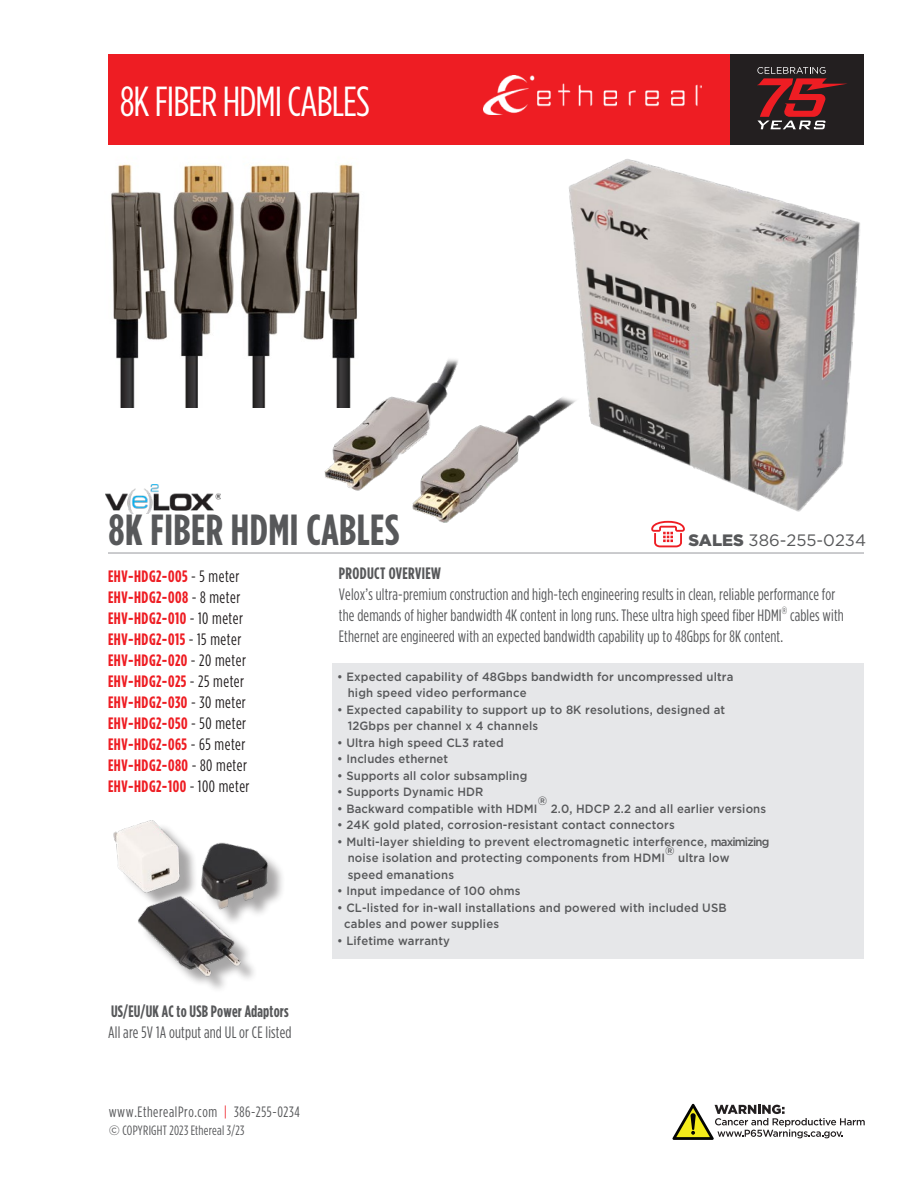
<style>
.page{position:relative;width:918px;height:1188px;background:#fff}
.page>*{position:absolute;margin:0;border:0;box-sizing:border-box;transform-origin:0 0}
.t1{font:700 43.5px "Gotham Condensed";letter-spacing:.01em;color:#57585a}
.t2{font:42px "Gotham Condensed";letter-spacing:-.02em;color:#fff}
.BULLET_COPY{font:16.5px/21px "Gotham Condensed";letter-spacing:.01em;color:#57585a}
.t3{font:700 16.5px "Gotham Condensed";letter-spacing:.03em;color:#ee1d23}
.BULLET_COPY-2{font:700 16.5px "Gotham Condensed";letter-spacing:.01em;color:#57585a}
.t4{font:16.5px "Gotham";color:#57585a}
.t5{font:15px "Gotham Condensed";letter-spacing:.04em;color:#57585a}
.t6{font:13.5px "Gotham Condensed";letter-spacing:.015em;color:#57585a}
.t7{font:500 12px "Gotham";letter-spacing:.01em;color:#57585a;scale:.95 1}
.BULLET_COPY-3{font:10.5px "Gotham Condensed";color:#57585a}
.s1{font-weight:900}
.s2{font-weight:400;color:#231f20}
.s3{color:#ee1d23}
.s4{font-family:"Gotham"}
</style>
<div class="page">
<div style="left:108px;top:54px;width:756px;height:91px;background:#ee1d23"></div>
<div style="left:730px;top:54px;width:134px;height:91px;background:#231f20"></div>
<svg style="left:757px;top:68px;width:90px;height:28px"></svg>
<hr style="left:108px;top:552px;width:756px;height:2px;background:#babbbe">
<svg style="left:672px;top:1104px;width:193px;height:36px"></svg>
<div style="left:332px;top:663px;width:532px;height:295px;background:#e6e7e9"></div>
<img style="left:111px;top:164px;width:249px;height:244px">
<img style="left:313px;top:332px;width:157px;height:191px">
<img style="left:470px;top:96px;width:394px;height:458px">
<div style="left:119px;top:824px;width:79px;height:85px;background:#231f20;opacity:.4"></div>
<img style="left:113px;top:820px;width:72px;height:79px">
<div style="left:204px;top:846px;width:82px;height:81px;background:#231f20;opacity:.4"></div>
<img style="left:196px;top:834px;width:77px;height:79px">
<div style="left:141px;top:899px;width:117px;height:95px;background:#231f20;opacity:.4"></div>
<img style="left:132px;top:890px;width:115px;height:90px">
<img style="left:483px;top:75px;width:219px;height:39px">
<img style="left:105px;top:485px;width:116px;height:28px">
<p class="t2" style="left:120px;top:78px;width:251px">8K FIBER HDMI CABLES</p>
<p class="t1" style="left:109px;top:506px;width:292px">8K FIBER HDMI CABLES</p>
<p class="t4" style="left:688px;top:531px;width:179px"><span class="s1">SALES</span> 386-255-0234</p>
<p class="t3" style="left:108px;top:567px;width:133px">EHV-HDG2-005 <span class="s2">- 5 meter</span></p>
<p class="t3" style="left:108px;top:588px;width:134px">EHV-HDG2-008 <span class="s2">- 8 meter</span></p>
<p class="t3" style="left:108px;top:609px;width:137px">EHV-HDG2-010 <span class="s2">- 10 meter</span></p>
<p class="t3" style="left:108px;top:630px;width:135px">EHV-HDG2-015 <span class="s2">- 15 meter</span></p>
<p class="t3" style="left:108px;top:651px;width:139px">EHV-HDG2-020 <span class="s2">- 20 meter</span></p>
<p class="t3" style="left:108px;top:672px;width:138px">EHV-HDG2-025 <span class="s2">- 25 meter</span></p>
<p class="t3" style="left:108px;top:693px;width:139px">EHV-HDG2-030 <span class="s2">- 30 meter</span></p>
<p class="t3" style="left:108px;top:714px;width:140px">EHV-HDG2-050 <span class="s2">- 50 meter</span></p>
<p class="t3" style="left:108px;top:735px;width:139px">EHV-HDG2-065 <span class="s2">- 65 meter</span></p>
<p class="t3" style="left:108px;top:756px;width:141px">EHV-HDG2-080 <span class="s2">- 80 meter</span></p>
<p class="t3" style="left:108px;top:777px;width:143px">EHV-HDG2-100 <span class="s2">- 100 meter</span></p>
<p class="BULLET_COPY-2" style="left:111px;top:1002px;width:179px">US/EU/UK AC to USB Power Adaptors</p>
<p class="BULLET_COPY" style="left:108px;top:1022px;width:185px">All are 5V 1A output and UL or CE listed</p>
<p class="t5" style="left:109px;top:1103px;width:193px">www.EtherealPro.com <span class="s3">|</span> 386-255-0234</p>
<p class="t6" style="left:109px;top:1123px;width:137px"><span class="s4">©</span> COPYRIGHT 2023 Ethereal 3/23</p>
<p class="BULLET_COPY-2" style="left:339px;top:564px;width:103px">PRODUCT OVERVIEW</p>
<p class="BULLET_COPY" style="left:339px;top:584px;width:498px">Velox’s ultra-premium construction and high-tech engineering results in clean, reliable performance for the demands of higher bandwidth 4K content in long runs. These ultra high speed fiber HDMI</p>
<p class="BULLET_COPY-3" style="left:782px;top:605px;width:7px">®</p>
<p class="BULLET_COPY" style="left:790px;top:605px;width:55px">cables with</p>
<p class="BULLET_COPY" style="left:339px;top:626px;width:446px">Ethernet are engineered with an expected bandwidth capability up to 48Gbps for 8K content.</p>
<p class="t7" style="left:337px;top:670px;width:419px">• Expected capability of 48Gbps bandwidth for uncompressed ultra</p>
<p class="t7" style="left:348px;top:686px;width:190px">high speed video performance</p>
<p class="t7" style="left:337px;top:703px;width:410px">• Expected capability to support up to 8K resolutions, designed at</p>
<p class="t7" style="left:348px;top:719px;width:202px">12Gbps per channel x 4 channels</p>
<p class="t7" style="left:337px;top:736px;width:177px">• Ultra high speed CL3 rated</p>
<p class="t7" style="left:337px;top:752px;width:118px">• Includes ethernet</p>
<p class="t7" style="left:337px;top:769px;width:202px">• Supports all color subsampling</p>
<p class="t7" style="left:337px;top:785px;width:156px">• Supports Dynamic HDR</p>
<p class="t7" style="left:337px;top:802px;width:212px">• Backward compatible with HDMI</p>
<p class="t7" style="left:538px;top:794px;width:11px">®</p>
<p class="t7" style="left:551px;top:802px;width:228px">2.0, HDCP 2.2 and all earlier versions</p>
<p class="t7" style="left:337px;top:818px;width:357px">• 24K gold plated, corrosion-resistant contact connectors</p>
<p class="t7" style="left:337px;top:835px;width:456px">• Multi-layer shielding to prevent electromagnetic interference, maximizing</p>
<p class="t7" style="left:348px;top:851px;width:335px">noise isolation and protecting components from HDMI</p>
<p class="t7" style="left:665px;top:844px;width:11px">®</p>
<p class="t7" style="left:678px;top:851px;width:55px">ultra low</p>
<p class="t7" style="left:348px;top:868px;width:113px">speed emanations</p>
<p class="t7" style="left:337px;top:884px;width:194px">• Input impedance of 100 ohms</p>
<p class="t7" style="left:337px;top:901px;width:411px">• CL-listed for in-wall installations and powered with included USB</p>
<p class="t7" style="left:344px;top:917px;width:164px">cables and power supplies</p>
<p class="t7" style="left:337px;top:934px;width:120px">• Lifetime warranty</p>
</div>
